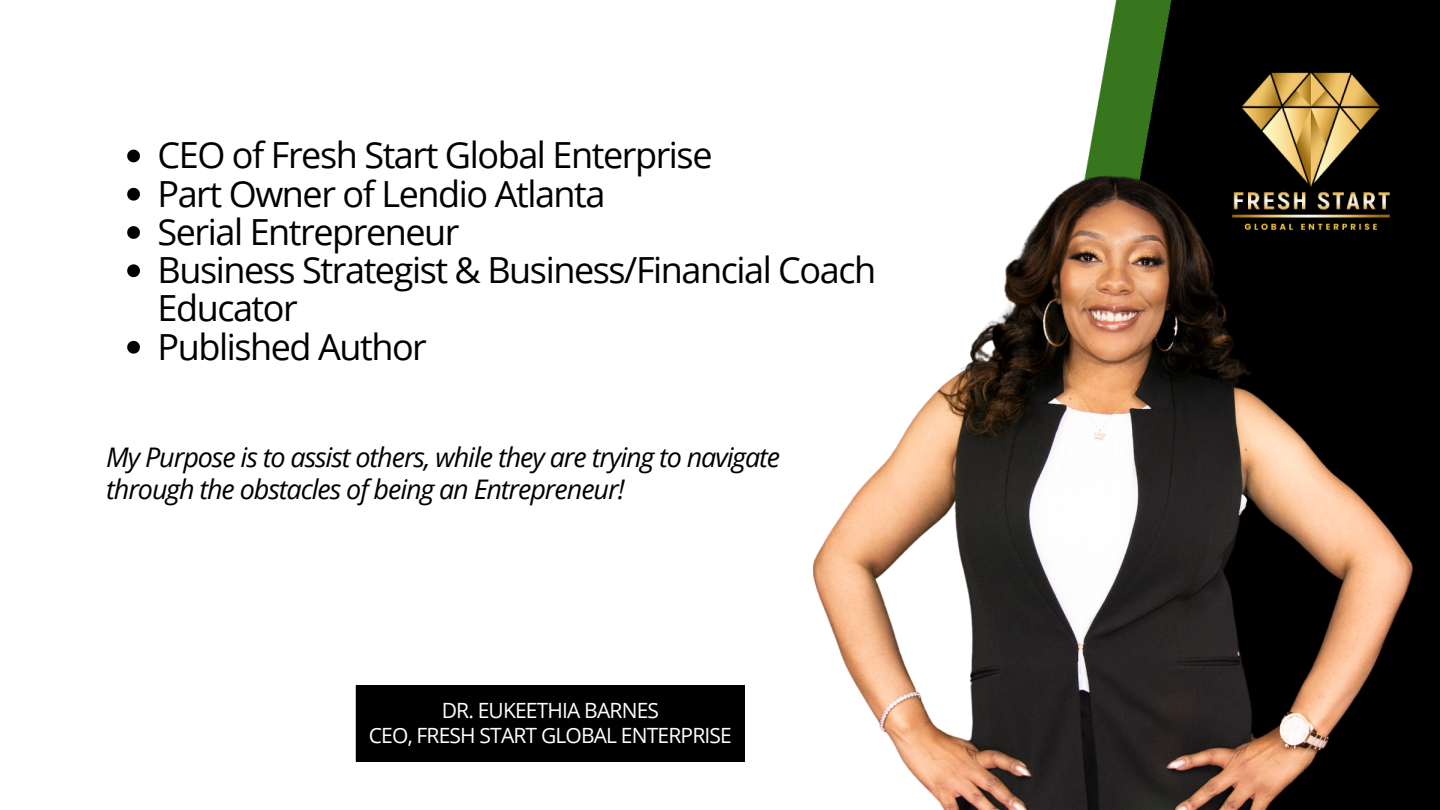
<style>
.page{position:relative;width:1440px;height:810px;background:#fff}
.page>*{position:absolute;margin:0;border:0;box-sizing:border-box;transform-origin:0 0}
.t1{font:36px/38.2px "Open Sans";letter-spacing:-.04em;color:#000}
.t2{font:italic 27px/32.2px "Open Sans";letter-spacing:-.04em;color:#000}
.t3{font:21px/24.8px "Open Sans";letter-spacing:-.04em;color:#fff;text-align:center}
</style>
<div class="page">
<img style="left:131px;top:0;width:1309px;height:762px">
<svg style="left:127px;top:150px;width:13px;height:12px"></svg>
<svg style="left:127px;top:188px;width:13px;height:13px"></svg>
<svg style="left:127px;top:226px;width:13px;height:13px"></svg>
<svg style="left:127px;top:264px;width:13px;height:13px"></svg>
<svg style="left:127px;top:341px;width:13px;height:13px"></svg>
<div style="left:356px;top:685px;width:324px;height:77px;background:#000"></div>
<img style="left:680px;top:146px;width:760px;height:664px">
<p class="t1" style="left:157px;top:135px;width:720px">CEO of Fresh Start Global Enterprise<br>Part Owner of Lendio Atlanta<br>Serial Entrepreneur<br>Business Strategist &amp; Business/Financial Coach<br>Educator<br>Published Author</p>
<p class="t2" style="left:106px;top:440px;width:676px">My Purpose is to assist others, while they are trying to navigate through the obstacles of being an Entrepreneur!</p>
<p class="t3" style="left:369px;top:697px;width:364px">DR. EUKEETHIA BARNES<br>CEO, FRESH START GLOBAL ENTERPRISE</p>
</div>
